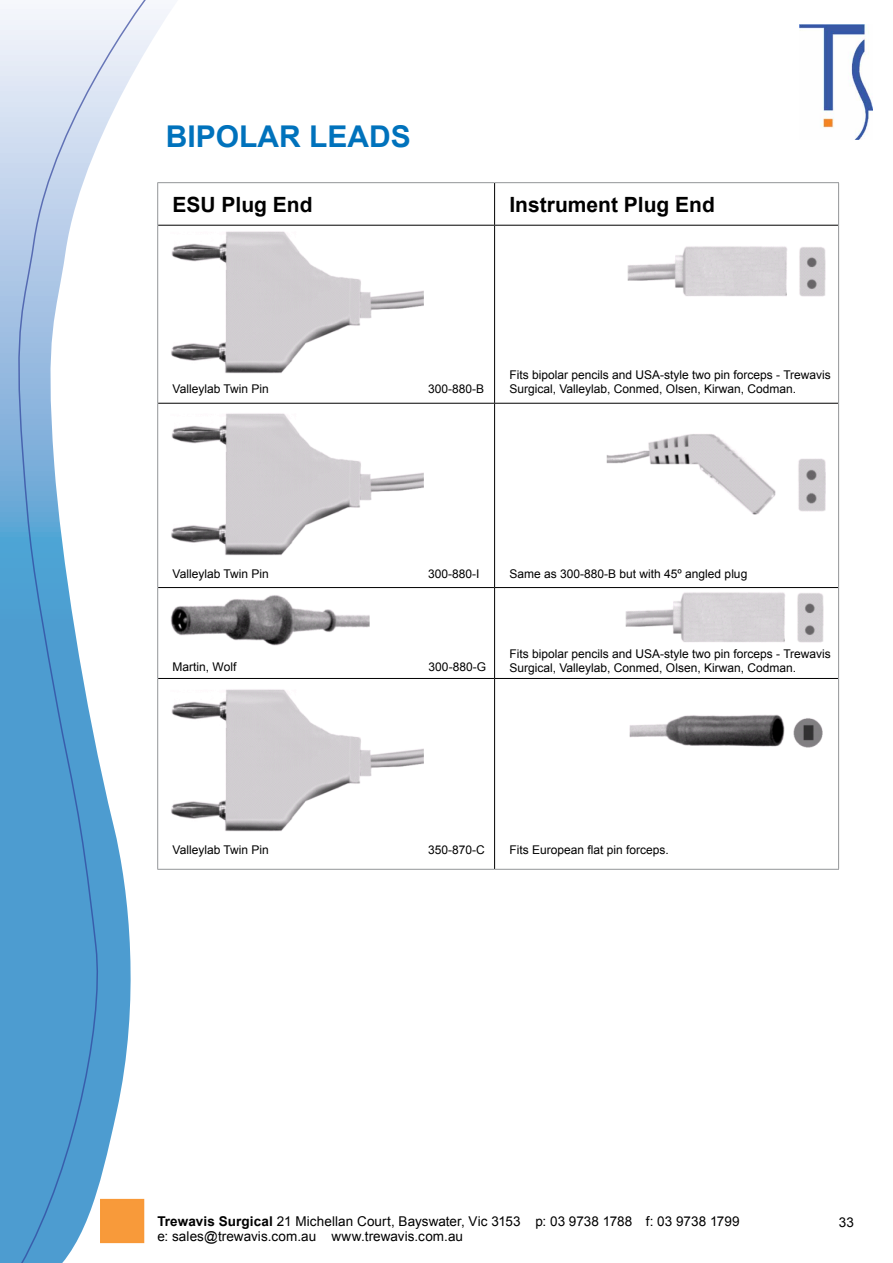
<style>
.page{position:relative;width:893px;height:1263px;background:#fff}
.page>*{position:absolute;margin:0;border:0;box-sizing:border-box;transform-origin:0 0}
.t1{font:700 30px "Arial";color:#0072bc}
.t2{font:700 21px "Arial";color:#000}
.t3{font:13.5px/14.7px "Arial";letter-spacing:.005em;color:#000}
.t4{font:12px/14.4px "Arial";color:#000}
.s1{font-weight:700}
</style>
<div class="page">
<hr style="left:158px;top:225px;width:337px;height:1px;background:#000">
<hr style="left:495px;top:225px;width:343px;height:1px;background:#000">
<hr style="left:158px;top:403px;width:337px;height:1px;background:#000">
<hr style="left:495px;top:403px;width:343px;height:1px;background:#000">
<hr style="left:158px;top:587px;width:337px;height:1px;background:#000">
<hr style="left:495px;top:587px;width:343px;height:1px;background:#000">
<hr style="left:158px;top:678px;width:337px;height:1px;background:#000">
<hr style="left:495px;top:678px;width:343px;height:1px;background:#000">
<hr style="left:157px;top:182px;width:338px;height:1px;background:#939598">
<hr style="left:495px;top:182px;width:344px;height:1px;background:#939598">
<hr style="left:838px;top:183px;width:1px;height:42px;background:#939598">
<hr style="left:838px;top:225px;width:1px;height:178px;background:#939598">
<hr style="left:838px;top:403px;width:1px;height:184px;background:#939598">
<hr style="left:838px;top:587px;width:1px;height:91px;background:#939598">
<hr style="left:838px;top:678px;width:1px;height:191px;background:#939598">
<hr style="left:157px;top:869px;width:338px;height:1px;background:#939598">
<hr style="left:495px;top:869px;width:344px;height:1px;background:#939598">
<hr style="left:494px;top:183px;width:1px;height:42px;background:#000">
<hr style="left:494px;top:226px;width:1px;height:177px;background:#000">
<hr style="left:494px;top:404px;width:1px;height:183px;background:#000">
<hr style="left:494px;top:588px;width:1px;height:90px;background:#000">
<hr style="left:494px;top:679px;width:1px;height:190px;background:#000">
<img style="left:193px;top:231px;width:231px;height:143px">
<img style="left:627px;top:246px;width:199px;height:51px">
<img style="left:606px;top:434px;width:220px;height:81px">
<img style="left:625px;top:592px;width:199px;height:51px">
<img style="left:629px;top:714px;width:194px;height:34px">
<img style="left:193px;top:595px;width:177px;height:50px">
<svg style="left:162px;top:9px;width:31px;height:861px"></svg>
<svg style="left:0;top:0;width:162px;height:1263px"></svg>
<div style="left:101px;top:1199px;width:43px;height:43px;background:#f89a3a"></div>
<div style="left:100px;top:1199px;width:44px;height:44px;border:2px solid #f89938"></div>
<img style="left:800px;top:25px;width:72px;height:115px">
<img style="left:170px;top:411px;width:254px;height:146px">
<img style="left:170px;top:687px;width:254px;height:146px">
<h1 class="t1" style="left:166px;top:116px;width:247px">BIPOLAR LEADS</h1>
<h2 class="t2" style="left:173px;top:190px;width:142px">ESU Plug End</h2>
<h2 class="t2" style="left:509px;top:190px;width:207px">Instrument Plug End</h2>
<p class="t4" style="left:173px;top:381px;width:98px">Valleylab Twin Pin</p>
<p class="t4" style="left:428px;top:381px;width:58px">300-880-B</p>
<p class="t4" style="left:509px;top:367px;width:323px">Fits bipolar pencils and USA-style two pin forceps - Trewavis<br>Surgical, Valleylab, Conmed, Olsen, Kirwan, Codman.</p>
<p class="t4" style="left:173px;top:567px;width:98px">Valleylab Twin Pin</p>
<p class="t4" style="left:428px;top:567px;width:53px">300-880-I</p>
<p class="t4" style="left:509px;top:567px;width:239px">Same as 300-880-B but with 45º angled plug</p>
<p class="t4" style="left:173px;top:660px;width:65px">Martin, Wolf</p>
<p class="t4" style="left:429px;top:660px;width:59px">300-880-G</p>
<p class="t4" style="left:509px;top:646px;width:323px">Fits bipolar pencils and USA-style two pin forceps - Trewavis<br>Surgical, Valleylab, Conmed, Olsen, Kirwan, Codman.</p>
<p class="t4" style="left:173px;top:843px;width:98px">Valleylab Twin Pin</p>
<p class="t4" style="left:428px;top:843px;width:58px">350-870-C</p>
<p class="t4" style="left:509px;top:843px;width:161px">Fits European flat pin forceps.</p>
<p class="t3" style="left:157px;top:1214px;width:584px"><span class="s1">Trewavis Surgical</span> 21 Michellan Court, Bayswater, Vic 3153 p: 03 9738 1788 f: 03 9738 1799 e: sales@trewavis.com.au www.trewavis.com.au</p>
<p class="t3" style="left:839px;top:1215px;width:17px">33</p>
</div>
